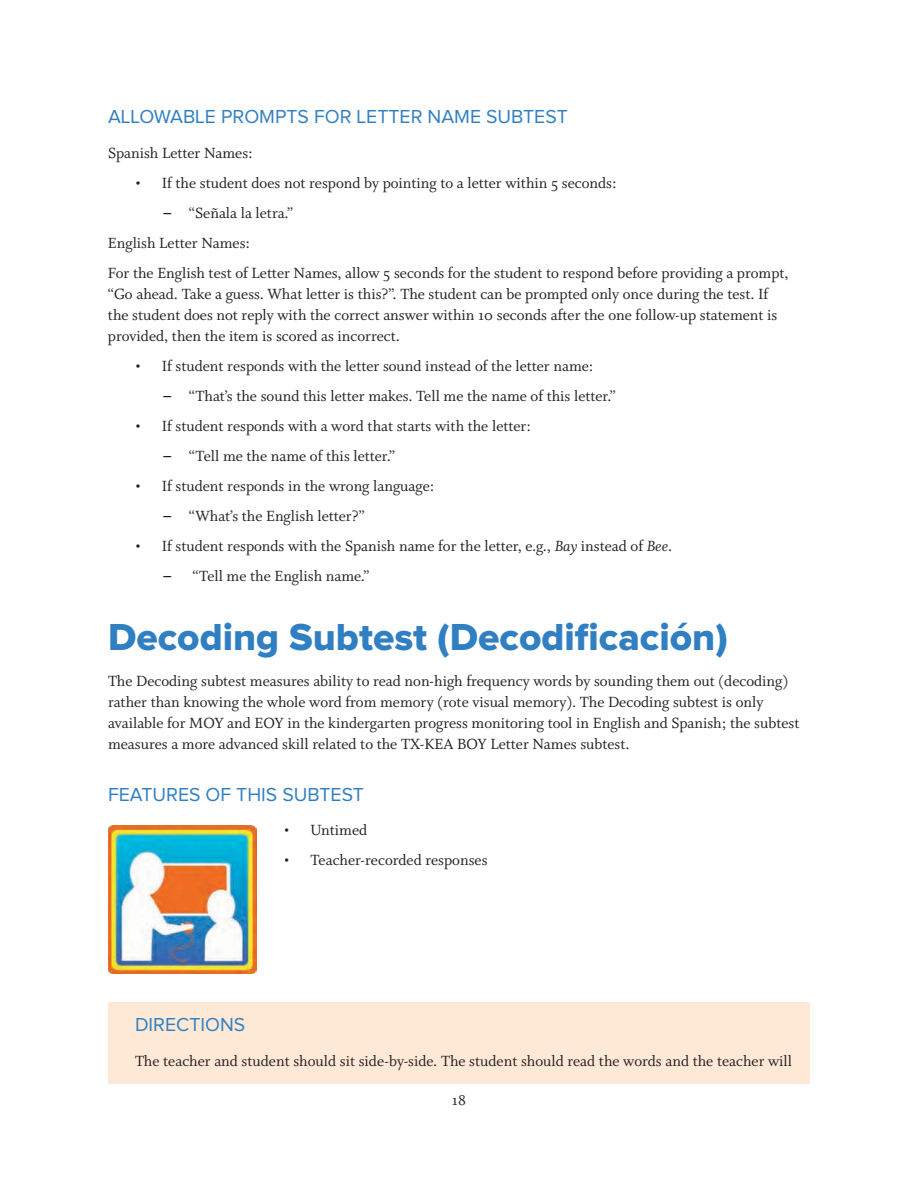
<style>
.page{position:relative;width:918px;height:1188px;background:#fff}
.page>*{position:absolute;margin:0;border:0;box-sizing:border-box;transform-origin:0 0}
.t1{font:39px "Proxima Nova Extrabld";color:#307fc2}
.t2{font:19.5px "Proxima Nova";color:#307fc2}
.t3{font:16.5px/21px "Whitman Roman Os F";color:#231f20}
.s1{font-family:"Whitman Black LF"}
.s2{font-family:"Whitman Italic Os F"}
</style>
<div class="page">
<div style="left:108px;top:1002px;width:702px;height:47px;background:#fee9d6"></div>
<div style="left:108px;top:1041px;width:702px;height:43px;background:#fee9d6"></div>
<img style="left:108px;top:825px;width:148px;height:149px">
<p class="t2" style="left:108px;top:108px;width:461px">ALLOWABLE PROMPTS FOR LETTER NAME SUBTEST</p>
<p class="t3" style="left:108px;top:143px;width:146px">Spanish Letter Names:</p>
<p class="t3" style="left:135px;top:173px;width:483px">• If the student does not respond by pointing to a letter within 5 seconds:</p>
<p class="t3" style="left:162px;top:203px;width:133px"><span class="s1">−</span> “Señala la letra.”</p>
<p class="t3" style="left:108px;top:233px;width:144px">English Letter Names:</p>
<p class="t3" style="left:108px;top:263px;width:682px">For the English test of Letter Names, allow 5 seconds for the student to respond before providing a prompt,</p>
<p class="t3" style="left:108px;top:284px;width:671px">“Go ahead. Take a guess. What letter is this?”. The student can be prompted only once during the test. If the student does not reply with the correct answer within 10 seconds after the one follow-up statement is provided, then the item is scored as incorrect.</p>
<p class="t3" style="left:162px;top:351px;width:455px;line-height:30px;text-indent:-27px">• If student responds with the letter sound instead of the letter name:<br><span class="s1">−</span> “That’s the sound this letter makes. Tell me the name of this letter.”</p>
<p class="t3" style="left:162px;top:411px;width:371px;line-height:30px;text-indent:-27px">• If student responds with a word that starts with the letter: <span class="s1">−</span> “Tell me the name of this letter.”</p>
<p class="t3" style="left:162px;top:471px;width:274px;line-height:30px;text-indent:-27px">• If student responds in the wrong language: <span class="s1">−</span> “What’s the English letter?”</p>
<p class="t3" style="left:162px;top:531px;width:512px;line-height:30px;text-indent:-27px">• If student responds with the Spanish name for the letter, e.g., <span class="s2">Bay</span> instead of <span class="s2">Bee</span>. <span class="s1">−</span> “Tell me the English name.”</p>
<h1 class="t1" style="left:108px;top:619px;width:621px">Decoding Subtest (Decodificación)</h1>
<p class="t3" style="left:108px;top:671px;width:693px">The Decoding subtest measures ability to read non-high frequency words by sounding them out (decoding) rather than knowing the whole word from memory (rote visual memory). The Decoding subtest is only available for MOY and EOY in the kindergarten progress monitoring tool in English and Spanish; the subtest measures a more advanced skill related to the TX-KEA BOY Letter Names subtest.</p>
<p class="t2" style="left:108px;top:785px;width:258px">FEATURES OF THIS SUBTEST</p>
<p class="t3" style="left:284px;top:820px;width:85px">• Untimed</p>
<p class="t3" style="left:284px;top:850px;width:206px">• Teacher-recorded responses</p>
<p class="t2" style="left:135px;top:1016px;width:112px">DIRECTIONS</p>
<p class="t3" style="left:135px;top:1050px;width:659px">The teacher and student should sit side-by-side. The student should read the words and the teacher will</p>
<p class="t3" style="left:452px;top:1090px;width:16px">18</p>
</div>
